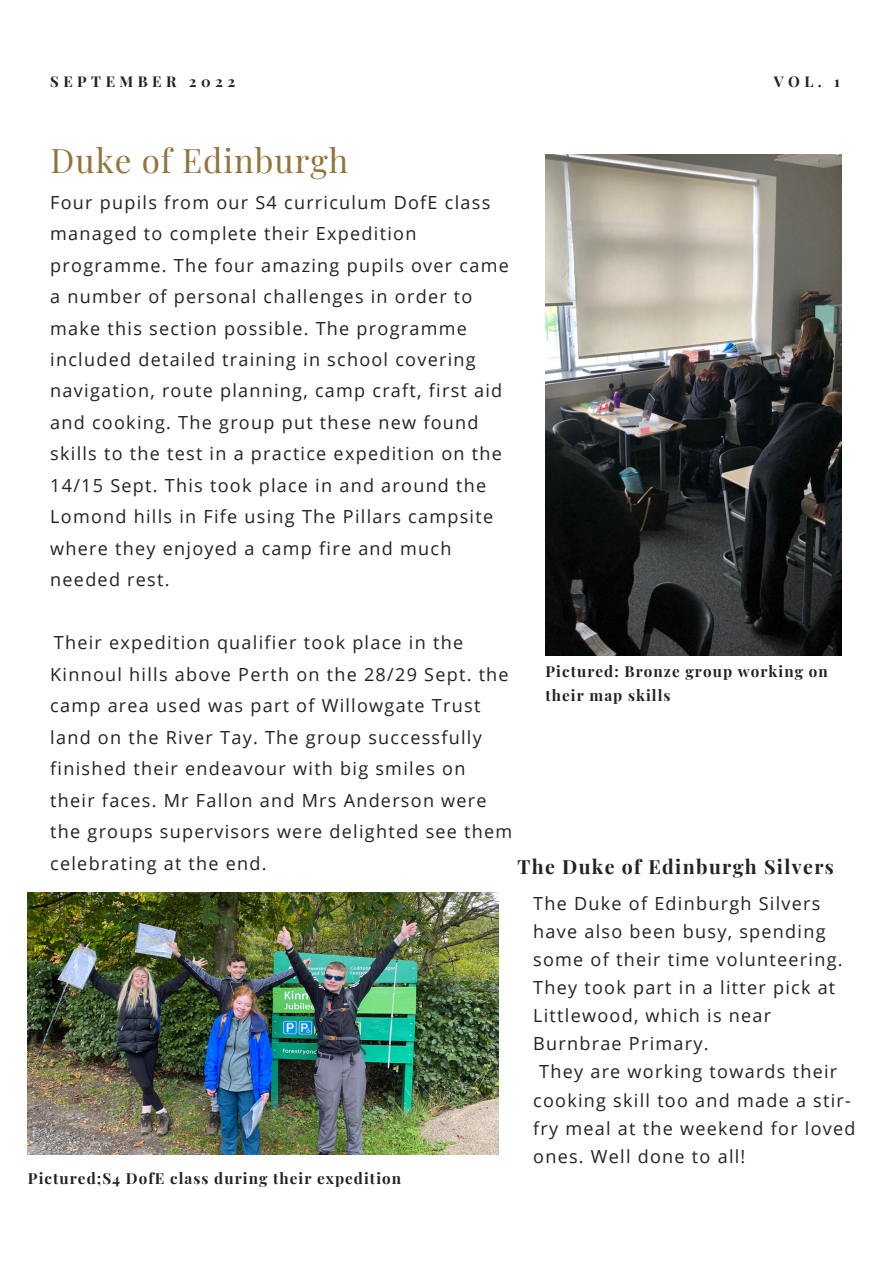
<style>
.page{position:relative;width:893px;height:1264px;background:#fff}
.page>*{position:absolute;margin:0;border:0;box-sizing:border-box;transform-origin:0 0}
.t1{font:33px "Playfair Display";letter-spacing:.03em;color:#93743c}
.t2{font:700 19.5px "Playfair Display";letter-spacing:.07em;color:#222}
.t3{font:18px/31.5px "Open Sans";letter-spacing:.07em;color:#222}
.t4{font:700 15.15px/23.5px "Playfair Display";letter-spacing:.07em;color:#222}
.t5{font:700 14.85px "Playfair Display";letter-spacing:.3em;color:#222}
</style>
<div class="page">
<img style="left:545px;top:154px;width:296px;height:501px">
<img style="left:28px;top:892px;width:470px;height:262px">
<p class="t5" style="left:50px;top:70px;width:186px">SEPTEMBER 2022</p>
<p class="t5" style="left:773px;top:70px;width:68px">VOL. 1</p>
<h1 class="t1" style="left:51px;top:137px;width:299px">Duke of Edinburgh</h1>
<p class="t3" style="left:50px;top:186px;width:460px">Four pupils from our S4 curriculum DofE class managed to complete their Expedition programme. The four amazing pupils over came a number of personal challenges in order to make this section possible. The programme included detailed training in school covering navigation, route planning, camp craft, first aid and cooking. The group put these new found skills to the test in a practice expedition on the 14/15 Sept. This took place in and around the Lomond hills in Fife using The Pillars campsite where they enjoyed a camp fire and much needed rest.</p>
<p class="t3" style="left:50px;top:626px;width:463px">Their expedition qualifier took place in the Kinnoul hills above Perth on the 28/29 Sept. the camp area used was part of Willowgate Trust land on the River Tay. The group successfully finished their endeavour with big smiles on their faces. Mr Fallon and Mrs Anderson were the groups supervisors were delighted see them celebrating at the end.</p>
<p class="t4" style="left:545px;top:659px;width:284px">Pictured: Bronze group working on their map skills</p>
<p class="t2" style="left:517px;top:852px;width:318px">The Duke of Edinburgh Silvers</p>
<p class="t4" style="left:28px;top:1165px;width:375px">Pictured;S4 DofE class during their expedition</p>
<p class="t3" style="left:533px;top:887px;width:289px">The Duke of Edinburgh Silvers</p>
<p class="t3" style="left:533px;top:915px;width:294px">have also been busy, spending</p>
<p class="t3" style="left:533px;top:943px;width:311px">some of their time volunteering.</p>
<p class="t3" style="left:533px;top:971px;width:303px">They took part in a litter pick at</p>
<p class="t3" style="left:533px;top:999px;width:239px">Littlewood, which is near</p>
<p class="t3" style="left:533px;top:1027px;width:177px">Burnbrae Primary.</p>
<p class="t3" style="left:539px;top:1055px;width:299px">They are working towards their</p>
<p class="t3" style="left:533px;top:1083px;width:319px">cooking skill too and made a stir-</p>
<p class="t3" style="left:533px;top:1111px;width:324px">fry meal at the weekend for loved</p>
<p class="t3" style="left:533px;top:1139px;width:214px">ones. Well done to all!</p>
</div>
